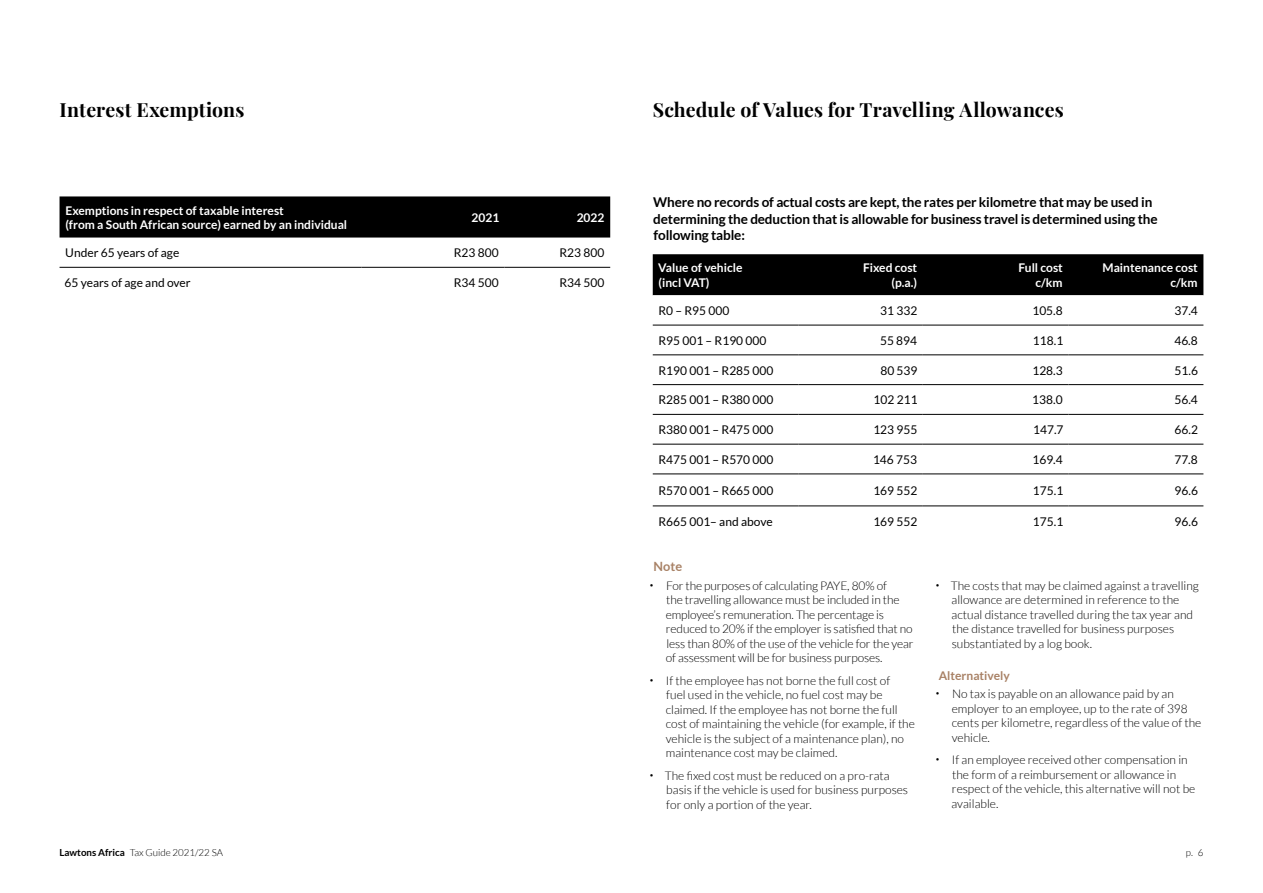
<style>
.page{position:relative;width:1263px;height:893px;background:#fff}
.page>*{position:absolute;margin:0;border:0;box-sizing:border-box;transform-origin:0 0}
.t1{font:700 19.5px "Playfair Display";letter-spacing:.005em;color:#000}
.t2{font:700 13.5px/16.2px "Lato";letter-spacing:-.01em;color:#000}
.t3{font:700 12.75px "Lato";color:#a88165}
.t4{font:300 12px/14.4px "Lato";color:#000}
.t5{font:12px "Lato";color:#000}
.t6{font:700 12px/14.4px "Lato";color:#fff;text-align:right}
.t7{font:300 9.75px "Lato";color:#000}
.s1{font-weight:400;font-size:15.75px}
.s2{font-weight:700;color:#a88165}
.s3{font-weight:700}
</style>
<div class="page">
<div style="left:60px;top:196px;width:550px;height:42px;background:#000"></div>
<hr style="left:60px;top:267px;width:301px;height:1px;background:#000">
<hr style="left:361px;top:267px;width:143px;height:1px;background:#000">
<hr style="left:504px;top:267px;width:106px;height:1px;background:#000">
<div style="left:653px;top:254px;width:550px;height:41px;background:#000"></div>
<svg style="left:653px;top:295px;width:550px;height:212px"></svg>
<svg style="left:653px;top:326px;width:550px;height:28px"></svg>
<hr style="left:653px;top:325px;width:145px;height:1px;background:#000">
<hr style="left:798px;top:325px;width:125px;height:1px;background:#000">
<hr style="left:923px;top:325px;width:145px;height:1px;background:#000">
<hr style="left:1068px;top:325px;width:135px;height:1px;background:#000">
<hr style="left:653px;top:354px;width:145px;height:1px;background:#000">
<hr style="left:798px;top:354px;width:125px;height:1px;background:#000">
<hr style="left:923px;top:354px;width:145px;height:1px;background:#000">
<hr style="left:1068px;top:354px;width:135px;height:1px;background:#000">
<hr style="left:653px;top:384px;width:145px;height:1px;background:#000">
<hr style="left:798px;top:384px;width:125px;height:1px;background:#000">
<hr style="left:923px;top:384px;width:145px;height:1px;background:#000">
<hr style="left:1068px;top:384px;width:135px;height:1px;background:#000">
<hr style="left:653px;top:414px;width:145px;height:1px;background:#000">
<hr style="left:798px;top:414px;width:125px;height:1px;background:#000">
<hr style="left:923px;top:414px;width:145px;height:1px;background:#000">
<hr style="left:1068px;top:414px;width:135px;height:1px;background:#000">
<hr style="left:653px;top:444px;width:145px;height:1px;background:#000">
<hr style="left:798px;top:444px;width:125px;height:1px;background:#000">
<hr style="left:923px;top:444px;width:145px;height:1px;background:#000">
<hr style="left:1068px;top:444px;width:135px;height:1px;background:#000">
<hr style="left:653px;top:474px;width:145px;height:1px;background:#000">
<hr style="left:798px;top:474px;width:125px;height:1px;background:#000">
<hr style="left:923px;top:474px;width:145px;height:1px;background:#000">
<hr style="left:1068px;top:474px;width:135px;height:1px;background:#000">
<hr style="left:653px;top:505px;width:145px;height:1px;background:#000">
<hr style="left:798px;top:505px;width:125px;height:1px;background:#000">
<hr style="left:923px;top:505px;width:145px;height:1px;background:#000">
<hr style="left:1068px;top:505px;width:135px;height:1px;background:#000">
<h1 class="t1" style="left:60px;top:94px;width:186px">Interest Exemptions</h1>
<h1 class="t1" style="left:653px;top:94px;width:412px">Schedule of Values for Travelling Allowances</h1>
<p class="t6" style="left:65px;top:203px;width:283px;text-align:left">Exemptions in respect of taxable interest<br>(from a South African source) earned by an individual</p>
<p class="t6" style="left:471px;top:210px;width:29px">2021</p>
<p class="t6" style="left:577px;top:210px;width:29px">2022</p>
<p class="t5" style="left:65px;top:246px;width:116px">Under 65 years of age</p>
<p class="t5" style="left:454px;top:246px;width:46px">R23 800</p>
<p class="t5" style="left:559px;top:246px;width:46px">R23 800</p>
<p class="t5" style="left:65px;top:276px;width:128px">65 years of age and over</p>
<p class="t5" style="left:454px;top:276px;width:46px">R34 500</p>
<p class="t5" style="left:559px;top:276px;width:46px">R34 500</p>
<p class="t2" style="left:653px;top:194px;width:506px">Where no records of actual costs are kept, the rates per kilometre that may be used in determining the deduction that is allowable for business travel is determined using the following table:</p>
<p class="t6" style="left:658px;top:261px;width:86px;text-align:left">Value of vehicle (incl VAT)</p>
<p class="t6" style="left:863px;top:261px;width:56px">Fixed cost (p.a.)</p>
<p class="t6" style="left:1018px;top:261px;width:46px">Full cost c/km</p>
<p class="t6" style="left:1102px;top:261px;width:97px">Maintenance cost c/km</p>
<p class="t5" style="left:658px;top:304px;width:72px">R0 – R95 000</p>
<p class="t5" style="left:880px;top:304px;width:39px">31 332</p>
<p class="t5" style="left:1032px;top:304px;width:32px">105.8</p>
<p class="t5" style="left:1174px;top:304px;width:25px">37.4</p>
<p class="t5" style="left:658px;top:334px;width:109px">R95 001 – R190 000</p>
<p class="t5" style="left:880px;top:334px;width:39px">55 894</p>
<p class="t5" style="left:1033px;top:334px;width:32px">118.1</p>
<p class="t5" style="left:1174px;top:334px;width:25px">46.8</p>
<p class="t5" style="left:658px;top:363px;width:116px">R190 001 – R285 000</p>
<p class="t5" style="left:880px;top:363px;width:39px">80 539</p>
<p class="t5" style="left:1032px;top:363px;width:32px">128.3</p>
<p class="t5" style="left:1174px;top:363px;width:25px">51.6</p>
<p class="t5" style="left:658px;top:393px;width:116px">R285 001 – R380 000</p>
<p class="t5" style="left:874px;top:393px;width:46px">102 211</p>
<p class="t5" style="left:1032px;top:393px;width:32px">138.0</p>
<p class="t5" style="left:1174px;top:393px;width:25px">56.4</p>
<p class="t5" style="left:658px;top:423px;width:116px">R380 001 – R475 000</p>
<p class="t5" style="left:873px;top:423px;width:46px">123 955</p>
<p class="t5" style="left:1033px;top:423px;width:32px">147.7</p>
<p class="t5" style="left:1175px;top:423px;width:25px">66.2</p>
<p class="t5" style="left:658px;top:453px;width:116px">R475 001 – R570 000</p>
<p class="t5" style="left:873px;top:453px;width:46px">146 753</p>
<p class="t5" style="left:1032px;top:453px;width:32px">169.4</p>
<p class="t5" style="left:1174px;top:453px;width:25px">77.8</p>
<p class="t5" style="left:658px;top:484px;width:116px">R570 001 – R665 000</p>
<p class="t5" style="left:873px;top:484px;width:46px">169 552</p>
<p class="t5" style="left:1033px;top:484px;width:32px">175.1</p>
<p class="t5" style="left:1174px;top:484px;width:25px">96.6</p>
<p class="t5" style="left:658px;top:515px;width:116px">R665 001– and above</p>
<p class="t5" style="left:873px;top:515px;width:46px">169 552</p>
<p class="t5" style="left:1033px;top:515px;width:32px">175.1</p>
<p class="t5" style="left:1174px;top:515px;width:25px">96.6</p>
<p class="t3" style="left:654px;top:559px;width:30px">Note</p>
<p class="t4" style="left:666px;top:579px;width:249px;text-indent:-16px"><span class="s1">·</span> For the purposes of calculating PAYE, 80% of<br>the travelling allowance must be included in the employee’s remuneration. The percentage is reduced to 20% if the employer is satisfied that no less than 80% of the use of the vehicle for the year of assessment will be for business purposes.</p>
<p class="t4" style="left:666px;top:673px;width:251px;text-indent:-16px"><span class="s1">·</span> If the employee has not borne the full cost of<br>fuel used in the vehicle, no fuel cost may be claimed. If the employee has not borne the full cost of maintaining the vehicle (for example, if the vehicle is the subject of a maintenance plan), no maintenance cost may be claimed.</p>
<p class="t4" style="left:666px;top:768px;width:243px;text-indent:-17px"><span class="s1">·</span> The fixed cost must be reduced on a pro-rata basis if the vehicle is used for business purposes for only a portion of the year.</p>
<p class="t4" style="left:951px;top:579px;width:249px;text-indent:-16px"><span class="s1">·</span> The costs that may be claimed against a travelling allowance are determined in reference to the actual distance travelled during the tax year and the distance travelled for business purposes substantiated by a log book.</p>
<p class="t4" style="left:935px;top:666px;width:240px;line-height:18.6px"><span class="s2">Alternatively<br></span><span class="s1">·</span> No tax is payable on an allowance paid by an</p>
<p class="t4" style="left:952px;top:701px;width:251px">employer to an employee, up to the rate of 398 cents per kilometre, regardless of the value of the vehicle.</p>
<p class="t4" style="left:952px;top:753px;width:245px;text-indent:-16px"><span class="s1">·</span> If an employee received other compensation in the form of a reimbursement or allowance in respect of the vehicle, this alternative will not be available.</p>
<p class="t7" style="left:60px;top:848px;width:165px"><span class="s3">Lawtons Africa</span> Tax Guide 2021/22 SA</p>
<p class="t7" style="left:1186px;top:848px;width:19px">p. 6</p>
</div>
